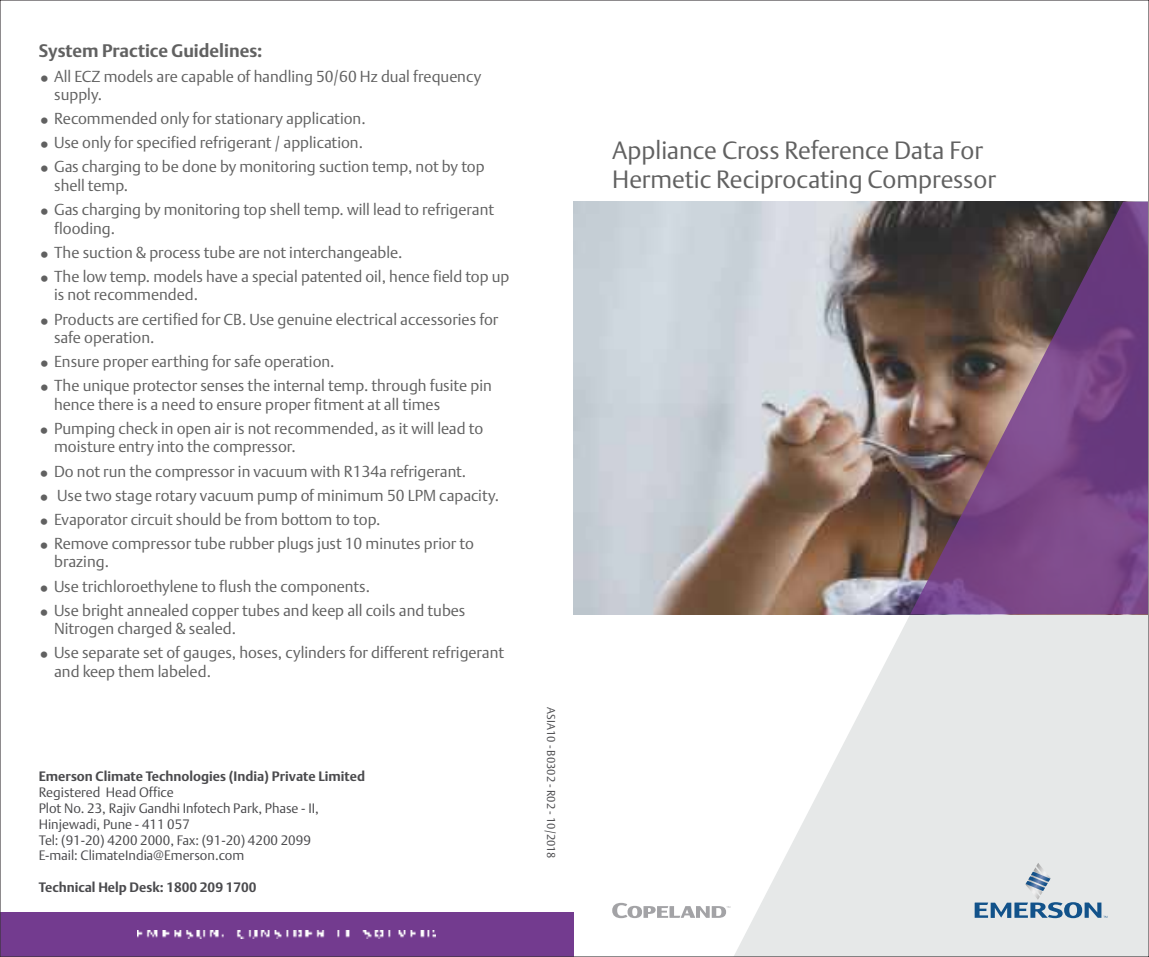
<style>
.page{position:relative;width:1149px;height:957px;background:#fff}
.page>*{position:absolute;margin:0;border:0;box-sizing:border-box;transform-origin:0 0}
.t1{font:24.75px/29px "DTL Argo T Light";color:#616161}
.t2{font:700 18px "DTL Argo T";color:#616161}
.t3{font:15.75px/24.1px "DTL Argo T Light";color:#616161}
.t4{font:13.5px/16px "DTL Argo T Light";color:#4a4a4d}
.t5{font:700 13.5px "DTL Argo T";color:#4a4a4d}
.t6{font:11.25px "DTL Argo T Light";color:#4a4a4d}
</style>
<div class="page">
<svg style="left:710px;top:614px;width:436px;height:341px;fill:#e6e8e8"></svg>
<img style="left:573px;top:202px;width:336px;height:412px">
<svg style="left:909px;top:202px;width:237px;height:412px"></svg>
<svg style="left:974px;top:862px;width:132px;height:56px"></svg>
<svg style="left:612px;top:903px;width:118px;height:15px"></svg>
<div style="left:0;top:912px;width:573px;height:45px;background:#733b8f"></div>
<img style="left:137px;top:930px;width:298px;height:9px">
<p class="t2" style="left:39px;top:43px;width:225px">System Practice Guidelines:</p>
<p class="t3" style="left:54px;top:68px;width:428px;line-height:18.4px">All ECZ models are capable of handling 50/60 Hz dual frequency supply.</p>
<p class="t3" style="left:54px;top:108px;width:432px">Recommended only for stationary application.<br>Use only for specified refrigerant / application.<br>Gas charging to be done by monitoring suction temp, not by top</p>
<p class="t3" style="left:54px;top:175px;width:441px">shell temp.<br>Gas charging by monitoring top shell temp. will lead to refrigerant</p>
<p class="t3" style="left:54px;top:217px;width:457px">flooding.<br>The suction &amp; process tube are not interchangeable.<br>The low temp. models have a special patented oil, hence field top up</p>
<p class="t3" style="left:54px;top:284px;width:445px">is not recommended.<br>Products are certified for CB. Use genuine electrical accessories for</p>
<p class="t3" style="left:54px;top:327px;width:439px">safe operation.<br>Ensure proper earthing for safe operation.<br>The unique protector senses the internal temp. through fusite pin</p>
<p class="t3" style="left:54px;top:393px;width:430px">hence there is a need to ensure proper fitment at all times<br>Pumping check in open air is not recommended, as it will lead to</p>
<p class="t3" style="left:54px;top:436px;width:446px">moisture entry into the compressor.<br>Do not run the compressor in vacuum with R134a refrigerant.<br>Use two stage rotary vacuum pump of minimum 50 LPM capacity.<br>Evaporator circuit should be from bottom to top.<br>Remove compressor tube rubber plugs just 10 minutes prior to</p>
<p class="t3" style="left:54px;top:551px;width:412px">brazing.<br>Use trichloroethylene to flush the components.<br>Use bright annealed copper tubes and keep all coils and tubes</p>
<p class="t3" style="left:54px;top:618px;width:451px">Nitrogen charged &amp; sealed.<br>Use separate set of gauges, hoses, cylinders for different refrigerant</p>
<p class="t3" style="left:54px;top:660px;width:158px">and keep them labeled.</p>
<p class="t5" style="left:39px;top:770px;width:328px">Emerson Climate Technologies (India) Private Limited</p>
<p class="t4" style="left:39px;top:785px;width:281px">Registered Head Office<br>Plot No. 23, Rajiv Gandhi Infotech Park, Phase - II, Hinjewadi, Pune - 411 057<br>Tel: (91-20) 4200 2000, Fax: (91-20) 4200 2099<br>E-mail: ClimateIndia@Emerson.com</p>
<p class="t5" style="left:39px;top:881px;width:219px">Technical Help Desk: 1800 209 1700</p>
<p class="t6" style="left:555px;top:707px;width:153px;rotate:90deg">ASIA10 - B0302 - R02 - 10/2018</p>
<h1 class="t1" style="left:612px;top:138px;width:385px">Appliance Cross Reference Data For<br>Hermetic Reciprocating Compressor</h1>
</div>
